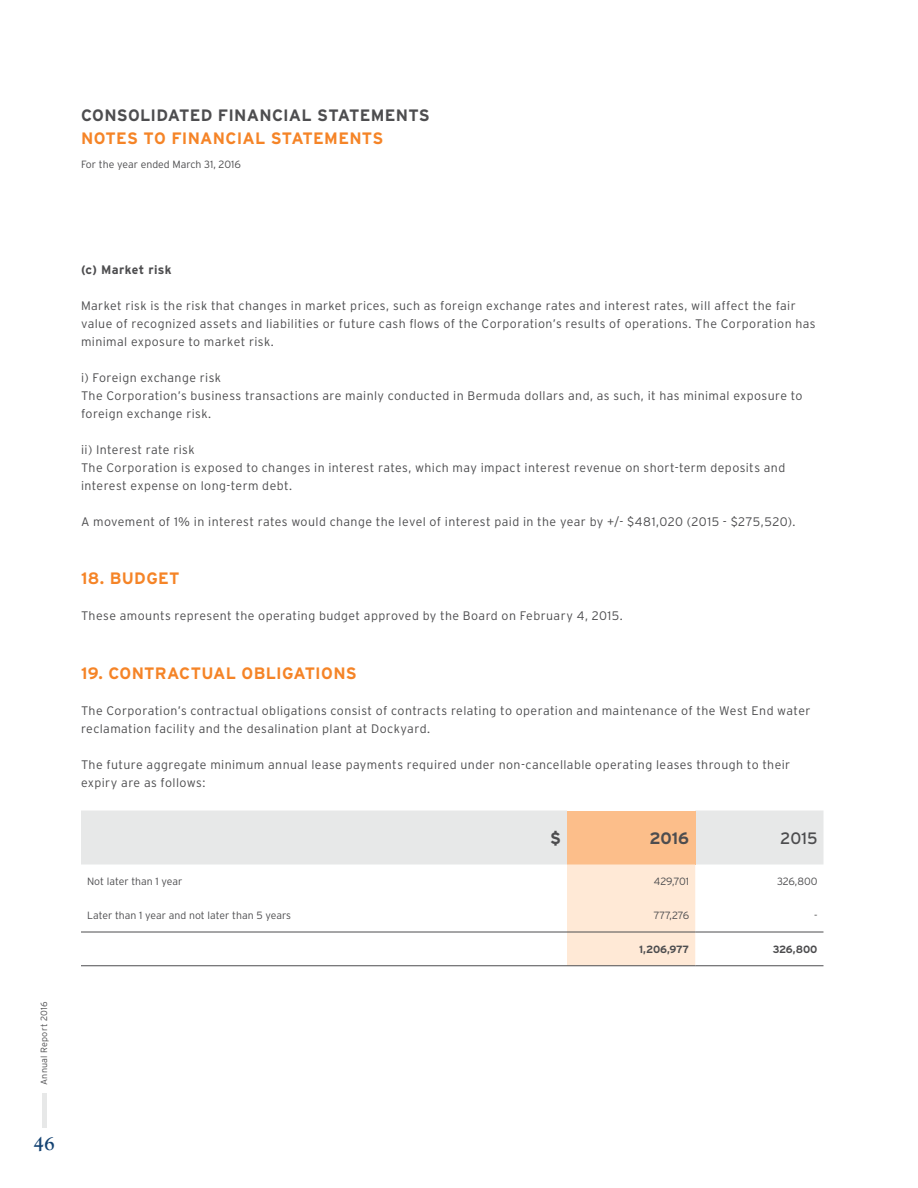
<style>
.page{position:relative;width:918px;height:1188px;background:#fff}
.page>*{position:absolute;margin:0;border:0;box-sizing:border-box;transform-origin:0 0}
.t1{font:700 20.25px "Goudy Old Style T";color:#144373}
.t2{font:700 16.5px "Interstate";letter-spacing:.015em;color:#f58427}
.t3{font:700 16.5px "Interstate";letter-spacing:.01em;color:#4d4d4f}
.t4{font:16.5px "Interstate";color:#4d4d4f}
.t5{font:300 12.3px/18px "Interstate";letter-spacing:.03em;color:#4d4d4f}
.t6{font:700 12.3px "Interstate";letter-spacing:.03em;color:#4d4d4f}
.t7{font:300 10.5px "Interstate";color:#4d4d4f}
.t8{font:700 10.5px "Interstate";letter-spacing:-.015em;color:#4d4d4f}
.t9{font:300 9px "Interstate";letter-spacing:.025em;color:#4d4d4f}
</style>
<div class="page">
<hr style="left:42px;top:1093px;width:4px;height:35px;background:#e7e8e8">
<svg style="left:81px;top:811px;width:743px;height:155px"></svg>
<hr style="left:81px;top:932px;width:486px;height:1px;background:#4d4d4f">
<hr style="left:567px;top:932px;width:128px;height:1px;background:#4d4d4f">
<hr style="left:695px;top:932px;width:129px;height:1px;background:#4d4d4f">
<hr style="left:81px;top:966px;width:486px;height:1px;background:#4d4d4f">
<hr style="left:567px;top:966px;width:128px;height:1px;background:#4d4d4f">
<hr style="left:695px;top:966px;width:129px;height:1px;background:#4d4d4f">
<h2 class="t3" style="left:81px;top:106px;width:350px">CONSOLIDATED FINANCIAL STATEMENTS</h2>
<h2 class="t2" style="left:81px;top:129px;width:304px">NOTES TO FINANCIAL STATEMENTS</h2>
<p class="t7" style="left:81px;top:158px;width:161px">For the year ended March 31, 2016</p>
<p class="t9" style="left:39px;top:1085px;width:85px;rotate:-90deg">Annual Report 2016</p>
<h1 class="t1" style="left:34px;top:1132px;width:22px">46</h1>
<p class="t6" style="left:81px;top:262px;width:92px">(c) Market risk</p>
<p class="t5" style="left:81px;top:296px;width:736px">Market risk is the risk that changes in market prices, such as foreign exchange rates and interest rates, will affect the fair value of recognized assets and liabilities or future cash flows of the Corporation’s results of operations. The Corporation has minimal exposure to market risk.</p>
<p class="t5" style="left:81px;top:368px;width:723px">i) Foreign exchange risk<br>The Corporation’s business transactions are mainly conducted in Bermuda dollars and, as such, it has minimal exposure to foreign exchange risk.</p>
<p class="t5" style="left:81px;top:440px;width:706px">ii) Interest rate risk<br>The Corporation is exposed to changes in interest rates, which may impact interest revenue on short-term deposits and interest expense on long-term debt.</p>
<p class="t5" style="left:81px;top:512px;width:716px">A movement of 1% in interest rates would change the level of interest paid in the year by +/- $481,020 (2015 - $275,520).</p>
<h2 class="t2" style="left:81px;top:569px;width:100px">18. BUDGET</h2>
<p class="t5" style="left:81px;top:607px;width:543px">These amounts represent the operating budget approved by the Board on February 4, 2015.</p>
<h2 class="t2" style="left:81px;top:663px;width:277px">19. CONTRACTUAL OBLIGATIONS</h2>
<p class="t5" style="left:81px;top:701px;width:731px">The Corporation’s contractual obligations consist of contracts relating to operation and maintenance of the West End water reclamation facility and the desalination plant at Dockyard.</p>
<p class="t5" style="left:81px;top:755px;width:711px">The future aggregate minimum annual lease payments required under non-cancellable operating leases through to their expiry are as follows:</p>
<h2 class="t3" style="left:550px;top:829px;width:12px">$</h2>
<h2 class="t3" style="left:650px;top:829px;width:41px">2016</h2>
<h2 class="t4" style="left:780px;top:829px;width:39px">2015</h2>
<p class="t7" style="left:87px;top:876px;width:97px">Not later than 1 year</p>
<p class="t7" style="left:654px;top:876px;width:37px">429,701</p>
<p class="t7" style="left:777px;top:876px;width:42px">326,800</p>
<p class="t7" style="left:87px;top:909px;width:206px">Later than 1 year and not later than 5 years</p>
<p class="t7" style="left:654px;top:909px;width:37px">777,276</p>
<p class="t7" style="left:814px;top:909px;width:5px">-</p>
<p class="t8" style="left:639px;top:944px;width:52px">1,206,977</p>
<p class="t8" style="left:773px;top:944px;width:46px">326,800</p>
</div>
